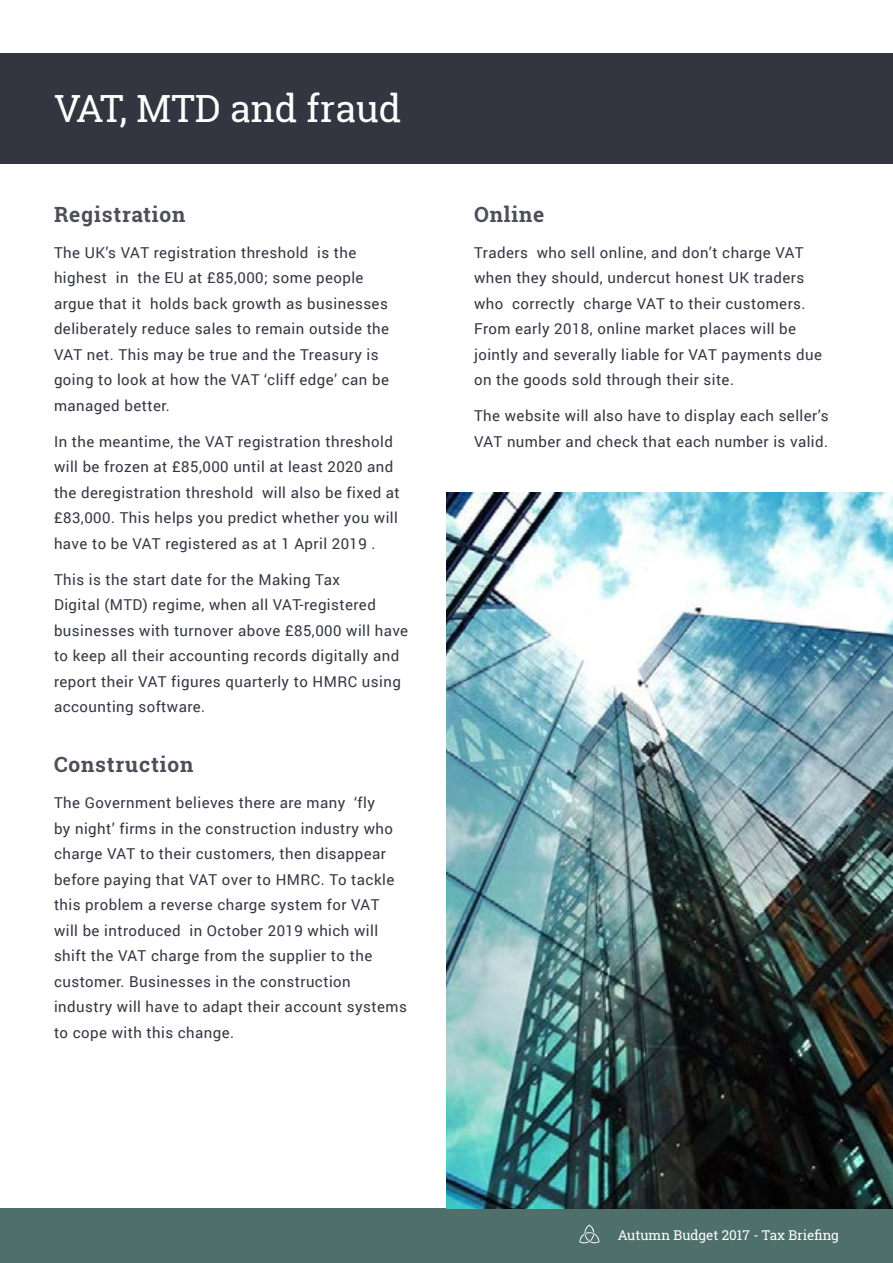
<style>
.page{position:relative;width:893px;height:1263px;background:#fff}
.page>*{position:absolute;margin:0;border:0;box-sizing:border-box;transform-origin:0 0}
.t1{font:37.5px "Roboto Slab";color:#fff}
.t2{font:700 21px "Roboto Slab";letter-spacing:.04em;color:#4d4e57}
.t3{font:15px/25.5px "Roboto";letter-spacing:.03em;color:#343642}
.t4{font:13.5px "Roboto Slab";color:#fff}
</style>
<div class="page">
<div style="left:0;top:1209px;width:893px;height:54px;background:#4f6f6b"></div>
<svg style="left:579px;top:1224px;width:21px;height:20px"></svg>
<div style="left:0;top:53px;width:893px;height:111px;background:#333540"></div>
<img style="left:446px;top:492px;width:447px;height:717px">
<h1 class="t1" style="left:54px;top:83px;width:349px">VAT, MTD and fraud</h1>
<h2 class="t2" style="left:54px;top:200px;width:133px">Registration</h2>
<p class="t3" style="left:54px;top:239px;width:337px">The UK’s VAT registration threshold is the highest in the EU at £85,000; some people argue that it holds back growth as businesses deliberately reduce sales to remain outside the VAT net. This may be true and the Treasury is going to look at how the VAT ‘cliff edge’ can be managed better.</p>
<p class="t3" style="left:54px;top:428px;width:347px">In the meantime, the VAT registration threshold will be frozen at £85,000 until at least 2020 and the deregistration threshold will also be fixed at £83,000. This helps you predict whether you will have to be VAT registered as at 1 April 2019 .</p>
<p class="t3" style="left:54px;top:566px;width:356px">This is the start date for the Making Tax<br>Digital (MTD) regime, when all VAT-registered businesses with turnover above £85,000 will have to keep all their accounting records digitally and report their VAT figures quarterly to HMRC using accounting software.</p>
<h2 class="t2" style="left:54px;top:750px;width:141px">Construction</h2>
<p class="t3" style="left:54px;top:790px;width:354px">The Government believes there are many ‘fly<br>by night’ firms in the construction industry who charge VAT to their customers, then disappear before paying that VAT over to HMRC. To tackle this problem a reverse charge system for VAT will be introduced in October 2019 which will shift the VAT charge from the supplier to the customer. Businesses in the construction industry will have to adapt their account systems to cope with this change.</p>
<h2 class="t2" style="left:474px;top:200px;width:72px">Online</h2>
<p class="t3" style="left:474px;top:239px;width:349px">Traders who sell online, and don’t charge VAT when they should, undercut honest UK traders who correctly charge VAT to their customers.<br>From early 2018, online market places will be jointly and severally liable for VAT payments due on the goods sold through their site.</p>
<p class="t3" style="left:474px;top:403px;width:356px">The website will also have to display each seller’s<br>VAT number and check that each number is valid.</p>
<p class="t4" style="left:618px;top:1226px;width:222px">Autumn Budget 2017 - Tax Briefing</p>
</div>
